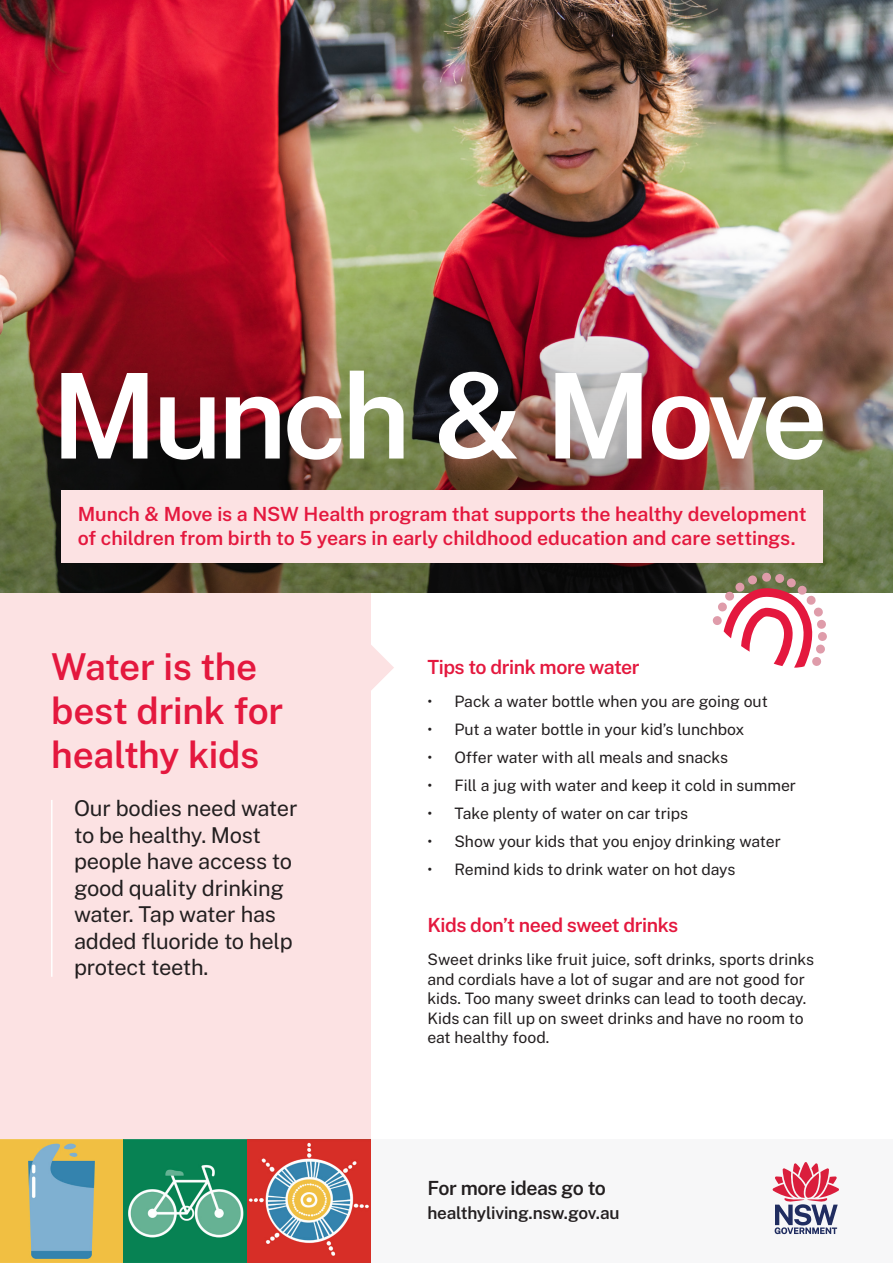
<style>
.page{position:relative;width:893px;height:1263px;background:#fff}
.page>*{position:absolute;margin:0;border:0;box-sizing:border-box;transform-origin:0 0}
.subs{font:600 118.35px "Public Sans";letter-spacing:-.04em;color:#fff}
.subs-2{font:600 37.05px/44.4px "Public Sans";letter-spacing:-.01em;color:#e4183e}
.t1{font:21.75px/26.5px "Public Sans";letter-spacing:-.01em;color:#231f20}
.subs-3{font:600 19.5px/23.4px "Public Sans";letter-spacing:-.005em;color:#e4183e}
.subs-4{font:600 19.5px "Public Sans";letter-spacing:-.025em;color:#e4183e}
.subs-5{font:600 19.5px "Public Sans";letter-spacing:-.025em;color:#231f20}
.subs-6{font:600 17.1px "Public Sans";letter-spacing:-.015em;color:#231f20}
.body{font:15.75px/19.5px "Public Sans";color:#231f20}
</style>
<div class="page">
<div style="left:0;top:592px;width:371px;height:547px;background:#fce2e3"></div>
<svg style="left:371px;top:645px;width:23px;height:45px"></svg>
<img style="left:0;top:0;width:893px;height:253px">
<img style="left:0;top:253px;width:893px;height:339px">
<div style="left:0;top:1139px;width:893px;height:124px;background:#f7f7f8"></div>
<svg style="left:773px;top:1162px;width:66px;height:72px"></svg>
<hr style="left:51px;top:800px;width:2px;height:177px;background:#fff">
<svg style="left:712px;top:572px;width:115px;height:96px"></svg>
<img style="left:0;top:1139px;width:247px;height:124px">
<svg style="left:247px;top:1139px;width:124px;height:124px;background:#c0655f"></svg>
<div style="left:62px;top:490px;width:761px;height:72px;background:#fce2e3"></div>
<p class="subs" style="left:51px;top:337px;width:779px">Munch &amp; Move</p>
<p class="subs-3" style="left:78px;top:502px;width:730px">Munch &amp; Move is a NSW Health program that supports the healthy development of children from birth to 5 years in early childhood education and care settings.</p>
<p class="subs-2" style="left:51px;top:643px;width:234px">Water is the best drink for healthy kids</p>
<p class="t1" style="left:74px;top:794px;width:225px">Our bodies need water to be healthy. Most people have access to good quality drinking water. Tap water has added fluoride to help protect teeth.</p>
<p class="subs-4" style="left:427px;top:653px;width:214px">Tips to drink more water</p>
<p class="body" style="left:427px;top:691px;width:342px">• Pack a water bottle when you are going out</p>
<p class="body" style="left:427px;top:719px;width:318px">• Put a water bottle in your kid’s lunchbox</p>
<p class="body" style="left:427px;top:747px;width:302px">• Offer water with all meals and snacks</p>
<p class="body" style="left:427px;top:775px;width:370px">• Fill a jug with water and keep it cold in summer</p>
<p class="body" style="left:427px;top:803px;width:262px">• Take plenty of water on car trips</p>
<p class="body" style="left:427px;top:831px;width:355px">• Show your kids that you enjoy drinking water</p>
<p class="body" style="left:427px;top:859px;width:310px">• Remind kids to drink water on hot days</p>
<p class="subs-4" style="left:427px;top:912px;width:252px">Kids don’t need sweet drinks</p>
<p class="body" style="left:427px;top:949px;width:388px">Sweet drinks like fruit juice, soft drinks, sports drinks and cordials have a lot of sugar and are not good for kids. Too many sweet drinks can lead to tooth decay.<br>Kids can fill up on sweet drinks and have no room to eat healthy food.</p>
<p class="subs-5" style="left:427px;top:1175px;width:180px">For more ideas go to</p>
<p class="subs-6" style="left:427px;top:1202px;width:194px">healthyliving.nsw.gov.au</p>
</div>
